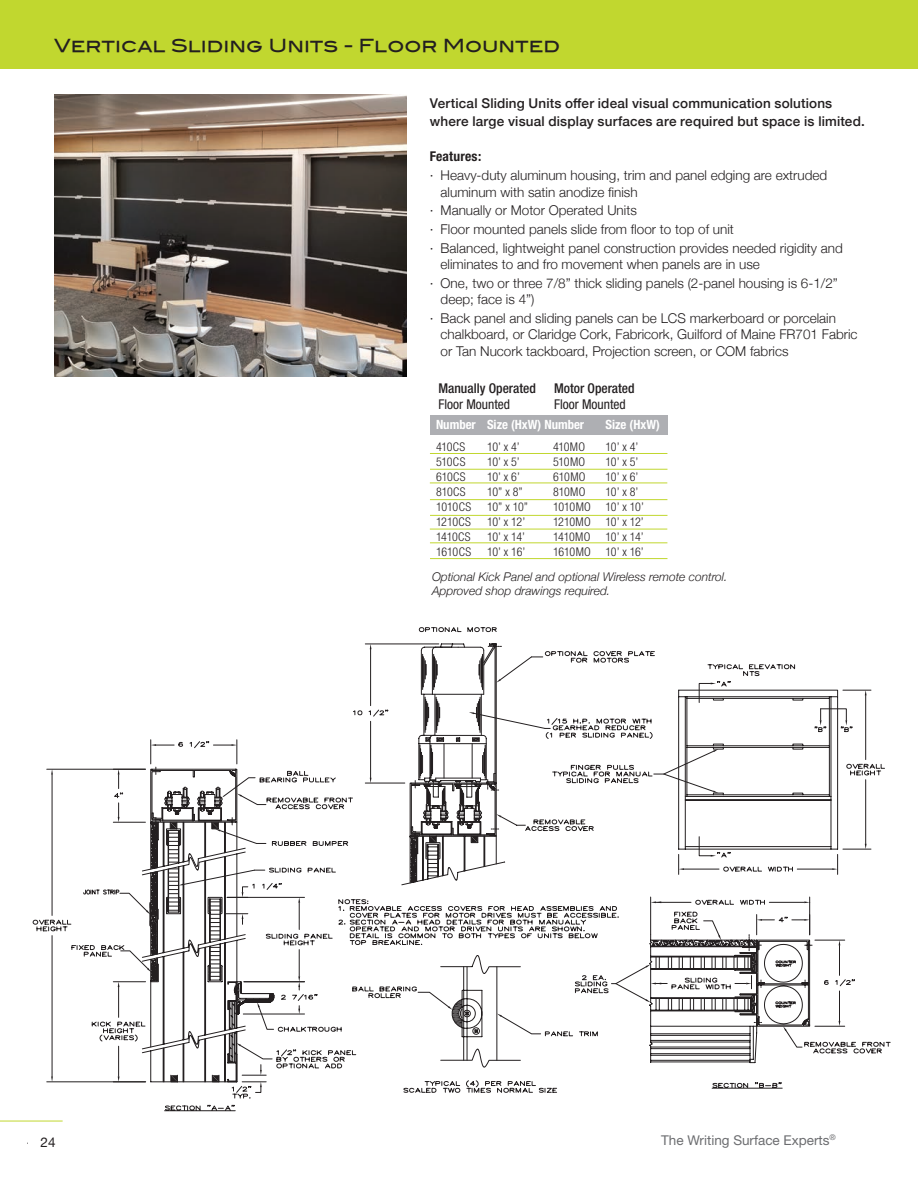
<style>
.page{position:relative;width:918px;height:1188px;background:#fff}
.page>*{position:absolute;margin:0;border:0;box-sizing:border-box;transform-origin:0 0}
.t1{font:18px "Blair Md ITCTT Medium";color:#231f20}
.t2{font:300 13.5px/18.6px "Helvetica Neue";color:#231f20}
.t3{font:500 13.5px/18.6px "Helvetica Neue";letter-spacing:.01em;color:#231f20}
.t4{font:500 condensed 13.5px "Helvetica Neue";color:#231f20}
.t5{font:13.5px "Helvetica Neue";color:#6c6d70}
.t6{font:condensed 13.5px "Helvetica Neue";color:#231f20}
.t7{font:700 condensed 13.5px "Helvetica Neue";letter-spacing:.01em;color:#231f20}
.t8{font:13.5px "Helvetica Neue";color:#231f20}
.t9{font:700 condensed 12.75px "Helvetica Neue";color:#fff}
.t10{font:300 condensed 12px "Helvetica Neue";letter-spacing:-.025em;color:#231f20}
.t11{font:italic 300 12px/14.4px "Helvetica Neue";color:#231f20}
</style>
<div class="page">
<hr style="left:0;top:1121px;width:63px;height:1px;background:#c1d72f">
<div style="left:0;top:0;width:918px;height:68px;background:#c1d72f"></div>
<img style="left:54px;top:94px;width:352px;height:283px">
<div style="left:430px;top:415px;width:238px;height:20px;background:#aeafb3"></div>
<hr style="left:430px;top:453px;width:237px;height:1px;background:#c1d72f">
<hr style="left:430px;top:469px;width:237px;height:1px;background:#c1d72f">
<hr style="left:430px;top:483px;width:237px;height:1px;background:#c1d72f">
<hr style="left:430px;top:499px;width:237px;height:1px;background:#c1d72f">
<hr style="left:430px;top:515px;width:237px;height:1px;background:#c1d72f">
<hr style="left:430px;top:529px;width:237px;height:1px;background:#c1d72f">
<hr style="left:430px;top:542px;width:237px;height:1px;background:#c1d72f">
<hr style="left:430px;top:558px;width:237px;height:1px;background:#c1d72f">
<svg style="left:164px;top:1104px;width:72px;height:8px"></svg>
<svg style="left:32px;top:689px;width:859px;height:404px"></svg>
<svg style="left:150px;top:627px;width:663px;height:421px"></svg>
<h1 class="t1" style="left:54px;top:31px;width:508px">Vertical Sliding Units - Floor Mounted</h1>
<p class="t3" style="left:430px;top:92px;width:436px">Vertical Sliding Units offer ideal visual communication solutions where large visual display surfaces are required but space is limited.</p>
<p class="t7" style="left:430px;top:148px;width:53px">Features:</p>
<p class="t2" style="left:441px;top:166px;width:388px;line-height:16.5px;text-indent:-11px">· Heavy-duty aluminum housing, trim and panel edging are extruded aluminum with satin anodize finish</p>
<p class="t2" style="left:430px;top:200px;width:415px">· Manually or Motor Operated Units<br>· Floor mounted panels slide from floor to top of unit<br>· Balanced, lightweight panel construction provides needed rigidity and</p>
<p class="t2" style="left:430px;top:254px;width:410px;text-indent:11px">eliminates to and fro movement when panels are in use<br>· One, two or three 7/8” thick sliding panels (2-panel housing is 6-1/2”</p>
<p class="t2" style="left:430px;top:289px;width:408px;text-indent:11px">deep; face is 4”)<br>· Back panel and sliding panels can be LCS markerboard or porcelain</p>
<p class="t2" style="left:441px;top:325px;width:419px;line-height:16.5px">chalkboard, or Claridge Cork, Fabricork, Guilford of Maine FR701 Fabric or Tan Nucork tackboard, Projection screen, or COM fabrics</p>
<p class="t4" style="left:438px;top:380px;width:99px">Manually Operated</p>
<p class="t6" style="left:438px;top:397px;width:73px">Floor Mounted</p>
<p class="t4" style="left:554px;top:380px;width:82px">Motor Operated</p>
<p class="t6" style="left:554px;top:397px;width:73px">Floor Mounted</p>
<p class="t9" style="left:436px;top:417px;width:150px">Number Size (HxW) Number</p>
<p class="t9" style="left:606px;top:417px;width:56px">Size (HxW)</p>
<p class="t10" style="left:436px;top:440px;width:31px">410CS</p>
<p class="t10" style="left:487px;top:440px;width:34px">10’ x 4’</p>
<p class="t10" style="left:553px;top:440px;width:34px">410MO</p>
<p class="t10" style="left:606px;top:440px;width:34px">10’ x 4’</p>
<p class="t10" style="left:436px;top:455px;width:31px">510CS</p>
<p class="t10" style="left:487px;top:455px;width:34px">10’ x 5’</p>
<p class="t10" style="left:553px;top:455px;width:34px">510MO</p>
<p class="t10" style="left:606px;top:455px;width:34px">10’ x 5’</p>
<p class="t10" style="left:436px;top:470px;width:31px">610CS</p>
<p class="t10" style="left:487px;top:470px;width:34px">10’ x 6’</p>
<p class="t10" style="left:553px;top:470px;width:34px">610MO</p>
<p class="t10" style="left:606px;top:470px;width:34px">10’ x 6’</p>
<p class="t10" style="left:436px;top:485px;width:31px">810CS</p>
<p class="t10" style="left:487px;top:485px;width:37px">10” x 8”</p>
<p class="t10" style="left:553px;top:485px;width:34px">810MO</p>
<p class="t10" style="left:606px;top:485px;width:34px">10’ x 8’</p>
<p class="t10" style="left:436px;top:500px;width:37px">1010CS</p>
<p class="t10" style="left:487px;top:500px;width:43px">10” x 10”</p>
<p class="t10" style="left:553px;top:500px;width:92px">1010MO 10’ x 10’</p>
<p class="t10" style="left:436px;top:515px;width:37px">1210CS</p>
<p class="t10" style="left:487px;top:515px;width:40px">10’ x 12’</p>
<p class="t10" style="left:553px;top:515px;width:92px">1210MO 10’ x 12’</p>
<p class="t10" style="left:436px;top:530px;width:36px">1410CS</p>
<p class="t10" style="left:487px;top:530px;width:40px">10’ x 14’</p>
<p class="t10" style="left:553px;top:530px;width:39px">1410MO</p>
<p class="t10" style="left:606px;top:530px;width:40px">10’ x 14’</p>
<p class="t10" style="left:436px;top:545px;width:37px">1610CS</p>
<p class="t10" style="left:487px;top:545px;width:40px">10’ x 16’</p>
<p class="t10" style="left:553px;top:545px;width:92px">1610MO 10’ x 16’</p>
<p class="t11" style="left:432px;top:569px;width:297px">Optional Kick Panel and optional Wireless remote control.<br>Approved shop drawings required.</p>
<p class="t8" style="left:40px;top:1132px;width:17px">24</p>
<p class="t5" style="left:661px;top:1132px;width:176px">The Writing Surface Experts<sup>®</sup></p>
</div>
